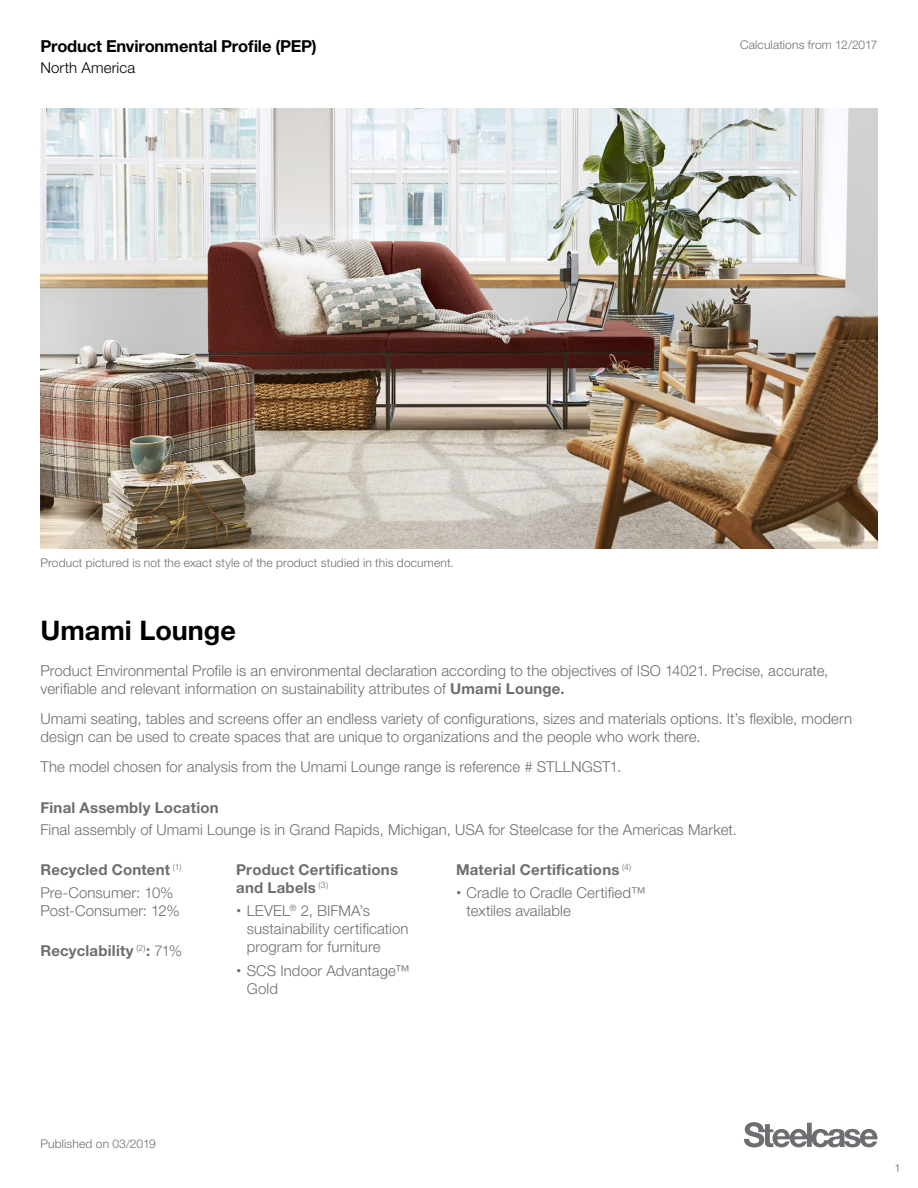
<style>
.page{position:relative;width:918px;height:1188px;background:#fff}
.page>*{position:absolute;margin:0;border:0;box-sizing:border-box;transform-origin:0 0}
.t1{font:700 27px "Helvetica Neue LT Pro";color:#000}
.t2{font:700 16.5px "Helvetica Neue LT Pro";letter-spacing:-.01em;color:#000}
.t3{font:300 15px/18px "Helvetica Neue LT Pro";letter-spacing:.005em;color:#6d6e71}
.t4{font:700 15px/18px "Helvetica Neue LT Pro";letter-spacing:.015em;color:#6d6e71}
.t5{font:300 15px "Helvetica Neue LT Pro";letter-spacing:.01em;color:#000}
.t6{font:300 12px "Helvetica Neue LT Pro";letter-spacing:.015em;color:#6d6e71}
.t7{font:300 11.25px "Helvetica Neue LT Pro";color:#6e7171}
.s1{font-weight:700}
.s2{font-weight:300}
.s3{font-family:"Helvetica";font-weight:400}
</style>
<div class="page">
<img style="left:40px;top:108px;width:838px;height:441px">
<svg style="left:744px;top:1122px;width:134px;height:25px"></svg>
<p class="t2" style="left:40px;top:36px;width:278px">Product Environmental Profile (PEP)</p>
<p class="t5" style="left:40px;top:59px;width:96px">North America</p>
<p class="t6" style="left:740px;top:37px;width:139px">Calculations from 12/2017</p>
<p class="t6" style="left:41px;top:555px;width:415px">Product pictured is not the exact style of the product studied in this document.</p>
<h1 class="t1" style="left:40px;top:614px;width:197px">Umami Lounge</h1>
<p class="t3" style="left:40px;top:662px;width:789px">Product Environmental Profile is an environmental declaration according to the objectives of ISO 14021. Precise, accurate, verifiable and relevant information on sustainability attributes of <span class="s1">Umami Lounge.</span></p>
<p class="t3" style="left:40px;top:710px;width:813px">Umami seating, tables and screens offer an endless variety of configurations, sizes and materials options. It’s flexible, modern design can be used to create spaces that are unique to organizations and the people who work there.</p>
<p class="t3" style="left:40px;top:758px;width:582px">The model chosen for analysis from the Umami Lounge range is reference # STLLNGST1.</p>
<p class="t4" style="left:40px;top:798px;width:180px">Final Assembly Location</p>
<p class="t3" style="left:40px;top:821px;width:698px">Final assembly of Umami Lounge is in Grand Rapids, Michigan, USA for Steelcase for the Americas Market.</p>
<p class="t3" style="left:40px;top:859px;width:143px;line-height:22.5px"><span class="s1">Recycled Content</span> <sup>(1)<br></sup>Pre-Consumer: 10%</p>
<p class="t3" style="left:40px;top:901px;width:141px">Post-Consumer: 12%</p>
<p class="t4" style="left:40px;top:942px;width:143px">Recyclability <sup>(2)</sup>: <span class="s2">71%</span></p>
<p class="t4" style="left:236px;top:861px;width:163px">Product Certifications and Labels <sup>(3)</sup></p>
<p class="t3" style="left:247px;top:901px;width:163px;text-indent:-11px"><span class="s3">•</span> LEVEL<sup>®</sup> 2, BIFMA’s sustainability certification program for furniture</p>
<p class="t3" style="left:247px;top:961px;width:165px;text-indent:-10px"><span class="s3">•</span> SCS Indoor Advantage™<br>Gold</p>
<p class="t4" style="left:456px;top:861px;width:177px">Material Certifications <sup>(4)</sup></p>
<p class="t3" style="left:467px;top:883px;width:181px;text-indent:-10px"><span class="s3">•</span> Cradle to Cradle Certified™ textiles available</p>
<p class="t6" style="left:40px;top:1136px;width:117px">Published on 03/2019</p>
<p class="t7" style="left:895px;top:1161px;width:8px">1</p>
</div>
